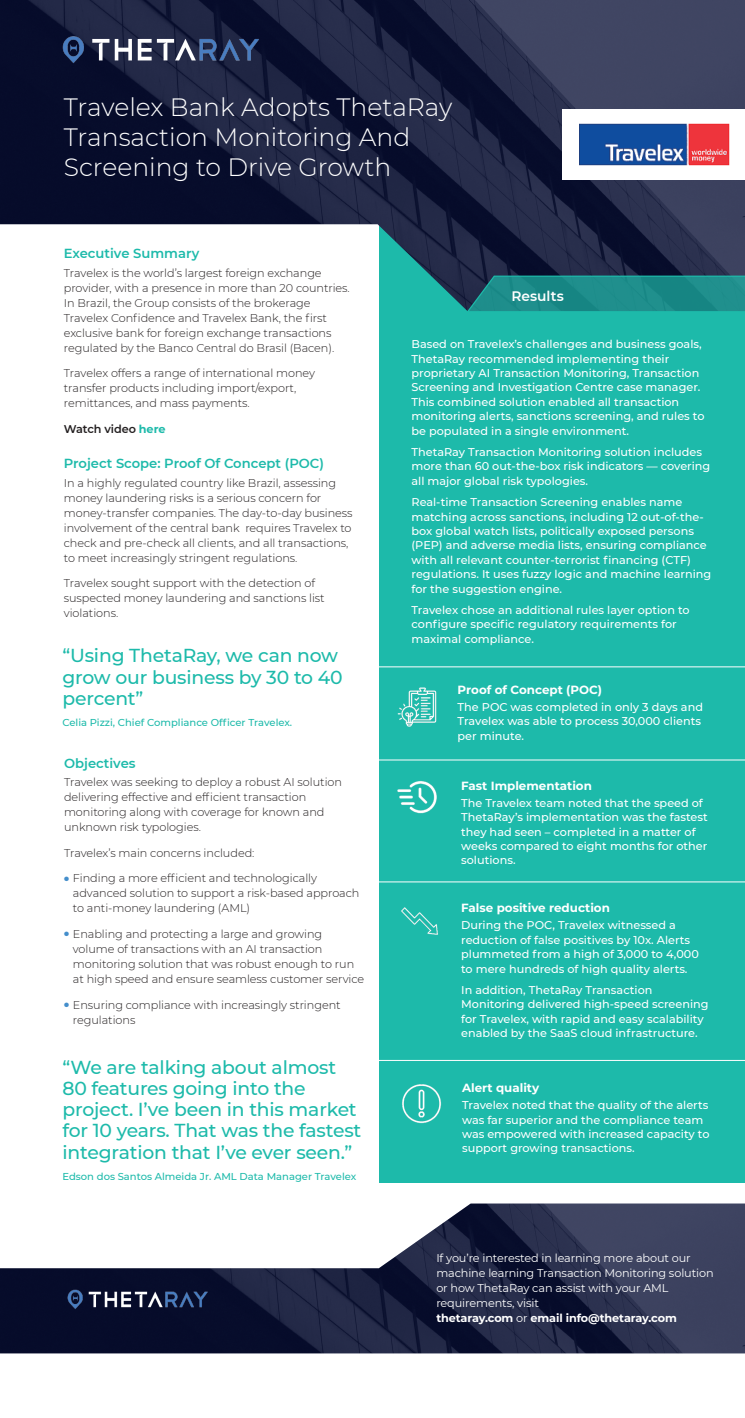
<style>
.page{position:relative;width:745px;height:1418px;background:#fff}
.page>*{position:absolute;margin:0;border:0;box-sizing:border-box;transform-origin:0 0}
.t1{font:300 25px/30px "Montserrat";color:#fff}
.t2{font:500 18.75px/21.2px "Montserrat";letter-spacing:-.01em;color:#1dbaaa}
.t3{font:600 13.75px "Montserrat";color:#fff}
.t4{font:600 13.12px "Montserrat";color:#1dbaaa}
.t5{font:700 11.88px "Montserrat";color:#fff}
.t6{font:500 11.25px/14.4px "Montserrat";color:#fff}
.t7{font:300 11.25px/15px "Montserrat";letter-spacing:-.005em;color:#231f20}
.t8{font:11.25px/15px "Montserrat";letter-spacing:-.01em;color:#fff}
.t9{font:600 11.25px "Montserrat";letter-spacing:-.005em;color:#231f20}
.t10{font:500 10px "Montserrat";color:#1dbaaa}
.s1{font-weight:700;color:#1dbaaa}
.s2{font-weight:700}
</style>
<div class="page">
<div style="left:379px;top:224px;width:365px;height:958px;background:#1dbaaa"></div>
<img style="left:0;top:1203px;width:744px;height:150px">
<img style="left:0;top:0;width:744px;height:304px">
<img style="left:56px;top:35px;width:214px;height:30px">
<hr style="left:374px;top:666px;width:370px;height:1px;background:#fff">
<hr style="left:374px;top:759px;width:370px;height:1px;background:#fff">
<hr style="left:374px;top:881px;width:370px;height:1px;background:#fff">
<hr style="left:378px;top:1060px;width:366px;height:1px;background:#fff">
<img style="left:397px;top:687px;width:40px;height:40px">
<img style="left:397px;top:781px;width:40px;height:33px">
<img style="left:401px;top:907px;width:37px;height:28px">
<svg style="left:460px;top:275px;width:284px;height:36px;background:#1c8484"></svg>
<img style="left:62px;top:1288px;width:153px;height:21px">
<img style="left:402px;top:1084px;width:40px;height:40px">
<div style="left:562px;top:109px;width:182px;height:71px;background:#fff"></div>
<img style="left:579px;top:124px;width:150px;height:41px">
<h1 class="t1" style="left:64px;top:92px;width:390px">Travelex Bank Adopts ThetaRay<br>Transaction Monitoring And<br>Screening to Drive Growth</h1>
<p class="t4" style="left:64px;top:244px;width:137px">Executive Summary</p>
<p class="t7" style="left:64px;top:265px;width:287px">Travelex is the world’s largest foreign exchange provider, with a presence in more than 20 countries.<br>In Brazil, the Group consists of the brokerage Travelex Confidence and Travelex Bank, the first exclusive bank for foreign exchange transactions regulated by the Banco Central do Brasil (Bacen).</p>
<p class="t7" style="left:64px;top:365px;width:252px">Travelex offers a range of international money transfer products including import/export, remittances, and mass payments.</p>
<p class="t9" style="left:64px;top:421px;width:103px">Watch video <span class="s1">here</span></p>
<p class="t4" style="left:64px;top:454px;width:261px">Project Scope: Proof Of Concept (POC)</p>
<p class="t7" style="left:64px;top:475px;width:290px">In a highly regulated country like Brazil, assessing money laundering risks is a serious concern for money-transfer companies. The day-to-day business involvement of the central bank requires Travelex to check and pre-check all clients, and all transactions, to meet increasingly stringent regulations.</p>
<p class="t7" style="left:64px;top:575px;width:262px">Travelex sought support with the detection of suspected money laundering and sanctions list violations.</p>
<h2 class="t2" style="left:62px;top:644px;width:281px">“Using ThetaRay, we can now grow our business by 30 to 40 percent”</h2>
<p class="t10" style="left:62px;top:716px;width:231px">Celia Pizzi, Chief Compliance Officer Travelex.</p>
<p class="t4" style="left:64px;top:753px;width:73px">Objectives</p>
<p class="t7" style="left:64px;top:774px;width:279px">Travelex was seeking to deploy a robust AI solution delivering effective and efficient transaction monitoring along with coverage for known and unknown risk typologies.</p>
<p class="t7" style="left:64px;top:845px;width:192px">Travelex’s main concerns included:</p>
<p class="t7" style="left:73px;top:870px;width:288px;text-indent:-9px"><sup>●</sup> Finding a more efficient and technologically advanced solution to support a risk-based approach to anti-money laundering (AML)</p>
<p class="t7" style="left:73px;top:926px;width:292px;text-indent:-9px"><sup>●</sup> Enabling and protecting a large and growing volume of transactions with an AI transaction monitoring solution that was robust enough to run at high speed and ensure seamless customer service</p>
<p class="t7" style="left:73px;top:996px;width:269px;text-indent:-9px"><sup>●</sup> Ensuring compliance with increasingly stringent regulations</p>
<h2 class="t2" style="left:62px;top:1055px;width:300px">“We are talking about almost<br>80 features going into the project. I’ve been in this market for 10 years. That was the fastest integration that I’ve ever seen.”</h2>
<p class="t10" style="left:62px;top:1169px;width:295px">Edson dos Santos Almeida Jr. AML Data Manager Travelex</p>
<p class="t3" style="left:511px;top:286px;width:54px">Results</p>
<p class="t6" style="left:411px;top:337px;width:294px">Based on Travelex’s challenges and business goals, ThetaRay recommended implementing their proprietary AI Transaction Monitoring, Transaction Screening and Investigation Centre case manager.<br>This combined solution enabled all transaction monitoring alerts, sanctions screening, and rules to be populated in a single environment.</p>
<p class="t6" style="left:411px;top:444px;width:300px">ThetaRay Transaction Monitoring solution includes more than 60 out-the-box risk indicators — covering all major global risk typologies.</p>
<p class="t6" style="left:411px;top:494px;width:301px">Real-time Transaction Screening enables name matching across sanctions, including 12 out-of-the&shy;box global watch lists, politically exposed persons (PEP) and adverse media lists, ensuring compliance with all relevant counter-terrorist financing (CTF) regulations. It uses fuzzy logic and machine learning for the suggestion engine.</p>
<p class="t6" style="left:411px;top:602px;width:279px">Travelex chose an additional rules layer option to configure specific regulatory requirements for maximal compliance.</p>
<p class="t5" style="left:457px;top:681px;width:146px">Proof of Concept (POC)</p>
<p class="t6" style="left:457px;top:699px;width:247px">The POC was completed in only 3 days and<br>Travelex was able to process 30,000 clients per minute.</p>
<p class="t5" style="left:461px;top:777px;width:132px">Fast Implementation</p>
<p class="t6" style="left:461px;top:795px;width:248px">The Travelex team noted that the speed of ThetaRay’s implementation was the fastest they had seen – completed in a matter of weeks compared to eight months for other solutions.</p>
<p class="t5" style="left:461px;top:899px;width:150px">False positive reduction</p>
<p class="t6" style="left:461px;top:917px;width:239px">During the POC, Travelex witnessed a reduction of false positives by 10x. Alerts plummeted from a high of 3,000 to 4,000 to mere hundreds of high quality alerts.</p>
<p class="t6" style="left:461px;top:982px;width:249px">In addition, ThetaRay Transaction Monitoring delivered high-speed screening for Travelex, with rapid and easy scalability enabled by the SaaS cloud infrastructure.</p>
<p class="t5" style="left:462px;top:1079px;width:78px">Alert quality</p>
<p class="t6" style="left:462px;top:1097px;width:249px">Travelex noted that the quality of the alerts was far superior and the compliance team was empowered with increased capacity to support growing transactions.</p>
<p class="t8" style="left:436px;top:1250px;width:278px">If you’re interested in learning more about our machine learning Transaction Monitoring solution or how ThetaRay can assist with your AML requirements, visit<br><span class="s2">thetaray.com</span> or <span class="s2">email info@thetaray.com</span></p>
</div>
